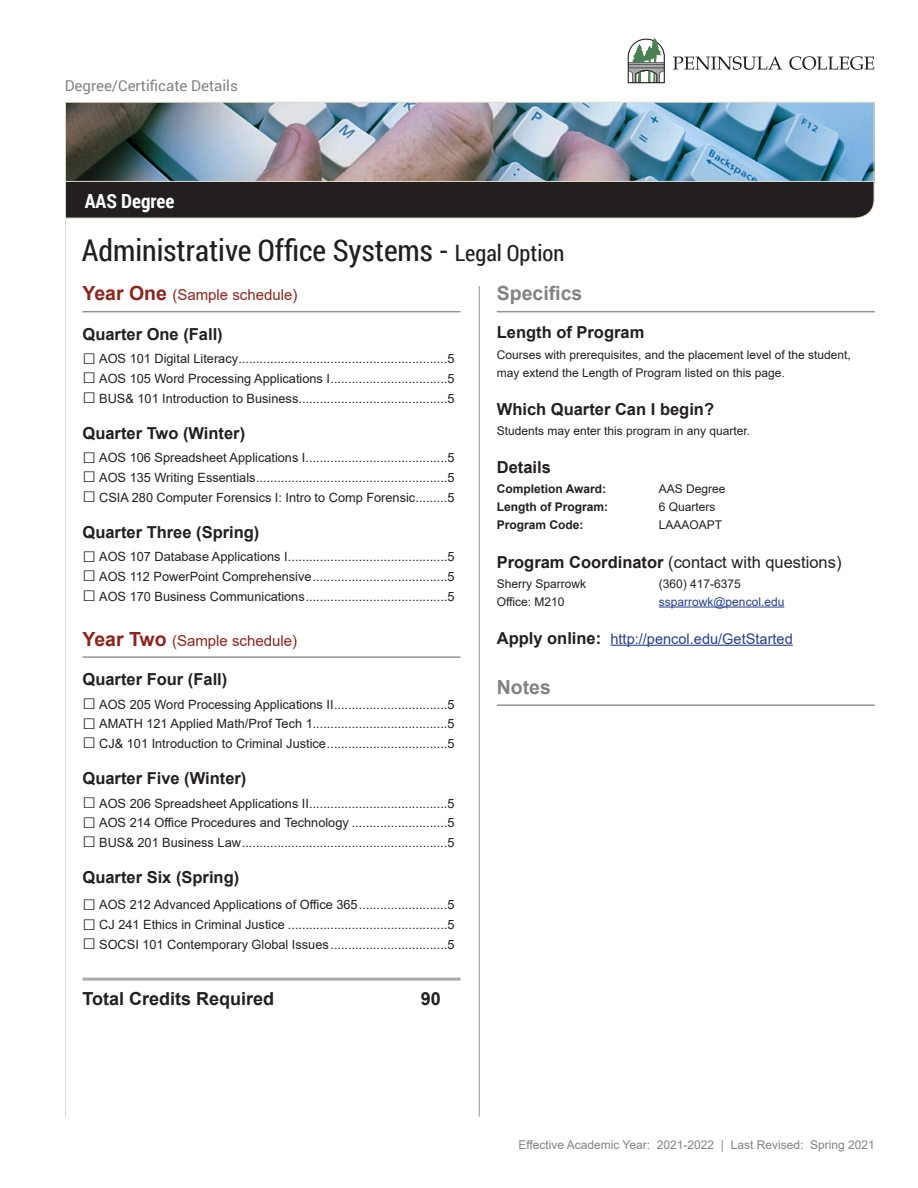
<style>
.page{position:relative;width:918px;height:1188px;background:#fff}
.page>*{position:absolute;margin:0;border:0;box-sizing:border-box;transform-origin:0 0}
.main_title{font:30px "Roboto Condensed";color:#231f20}
.Gray_Details_Titles{font:700 19.5px "Arial";color:#808285}
.Degree{font:700 19.5px "Roboto Condensed";color:#fff}
.Credit_Total{font:700 18px "Arial";color:#231f20}
.Quarter_Title{font:700 16.5px "Arial";color:#231f20}
.Body_Title{font:700 16.5px "Arial";color:#231f20}
.Body_Title-2{font:16.5px "Arial";color:#231f20}
.Year_Title{font:15px "Arial";color:#8c251c}
.t1{font:15px "Roboto";color:#808285}
.Body_Title-3{font:14.55px "Arial";color:#253f8e}
.Class_List{font:12.75px "Arial";color:#231f20}
.Body_Copy{font:12px/18px "Arial";color:#231f20}
.t2{font:12px "Arial";color:#808285}
.Body_Copy-2{font:700 12px "Arial";color:#231f20}
.Body_Copy-3{font:12px "Arial";color:#253f8e}
.s1{font-size:22.5px}
.s2{font-weight:700;font-size:19.5px}
.s3{font-weight:700;font-size:22.5px}
.s4{font-weight:700}
.s5{font-weight:700;font-size:16.5px;color:#231f20}
</style>
<div class="page">
<hr style="left:65px;top:181px;width:1px;height:936px;background:#e0dac6">
<hr style="left:479px;top:286px;width:1px;height:831px;background:#939598">
<div style="left:66px;top:138px;width:809px;height:81px;background:#231f20"></div>
<img style="left:67px;top:104px;width:805px;height:76px">
<div style="left:65px;top:102px;width:809px;height:80px;border:1px solid #e0dac6"></div>
<svg style="left:673px;top:56px;width:109px;height:14px"></svg>
<svg style="left:789px;top:56px;width:85px;height:14px"></svg>
<svg style="left:628px;top:38px;width:37px;height:45px"></svg>
<hr style="left:82px;top:311px;width:378px;height:1px;background:#939598">
<hr style="left:82px;top:656px;width:378px;height:2px;background:#939598">
<hr style="left:82px;top:978px;width:378px;height:3px;background:#a8a9ad">
<hr style="left:497px;top:311px;width:378px;height:1px;background:#939598">
<hr style="left:659px;top:607px;width:125px;height:1px;background:#253f8e">
<hr style="left:610px;top:645px;width:183px;height:1px;background:#253f8e">
<hr style="left:497px;top:704px;width:378px;height:2px;background:#939598">
<p class="t1" style="left:65px;top:76px;width:175px">Degree/Certificate Details</p>
<p class="Degree" style="left:85px;top:187px;width:91px">AAS Degree</p>
<p class="main_title" style="left:82px;top:230px;width:484px">Administrative Office Systems - <span class="s1">Legal Option</span></p>
<p class="Year_Title" style="left:82px;top:285px;width:217px"><span class="s2">Year One</span> (Sample schedule)</p>
<p class="Quarter_Title" style="left:82px;top:322px;width:142px">Quarter One (Fall)</p>
<p class="Class_List" style="left:82px;top:350px;width:373px"><span class="s3">□</span> AOS 101 Digital Literacy...........................................................5</p>
<p class="Class_List" style="left:82px;top:370px;width:373px"><span class="s3">□</span> AOS 105 Word Processing Applications I.................................5</p>
<p class="Class_List" style="left:82px;top:389px;width:373px"><span class="s3">□</span> BUS&amp; 101 Introduction to Business..........................................5</p>
<p class="Quarter_Title" style="left:82px;top:421px;width:164px">Quarter Two (Winter)</p>
<p class="Class_List" style="left:82px;top:449px;width:373px"><span class="s3">□</span> AOS 106 Spreadsheet Applications I........................................5</p>
<p class="Class_List" style="left:82px;top:469px;width:373px"><span class="s3">□</span> AOS 135 Writing Essentials......................................................5</p>
<p class="Class_List" style="left:82px;top:488px;width:373px"><span class="s3">□</span> CSIA 280 Computer Forensics I: Intro to Comp Forensic.........5</p>
<p class="Quarter_Title" style="left:82px;top:520px;width:178px">Quarter Three (Spring)</p>
<p class="Class_List" style="left:82px;top:548px;width:373px"><span class="s3">□</span> AOS 107 Database Applications I.............................................5</p>
<p class="Class_List" style="left:82px;top:568px;width:373px"><span class="s3">□</span> AOS 112 PowerPoint Comprehensive......................................5</p>
<p class="Class_List" style="left:82px;top:587px;width:373px"><span class="s3">□</span> AOS 170 Business Communications........................................5</p>
<p class="Year_Title" style="left:82px;top:630px;width:216px"><span class="s2">Year Two</span> (Sample schedule)</p>
<p class="Quarter_Title" style="left:82px;top:668px;width:146px">Quarter Four (Fall)</p>
<p class="Class_List" style="left:82px;top:695px;width:373px"><span class="s3">□</span> AOS 205 Word Processing Applications II................................5</p>
<p class="Class_List" style="left:82px;top:715px;width:373px"><span class="s3">□</span> AMATH 121 Applied Math/Prof Tech 1......................................5</p>
<p class="Class_List" style="left:82px;top:735px;width:373px"><span class="s3">□</span> CJ&amp; 101 Introduction to Criminal Justice..................................5</p>
<p class="Quarter_Title" style="left:82px;top:767px;width:165px">Quarter Five (Winter)</p>
<p class="Class_List" style="left:82px;top:794px;width:373px"><span class="s3">□</span> AOS 206 Spreadsheet Applications II.......................................5</p>
<p class="Class_List" style="left:82px;top:814px;width:373px"><span class="s3">□</span> AOS 214 Office Procedures and Technology ...........................5</p>
<p class="Class_List" style="left:82px;top:834px;width:373px"><span class="s3">□</span> BUS&amp; 201 Business Law..........................................................5</p>
<p class="Quarter_Title" style="left:82px;top:866px;width:158px">Quarter Six (Spring)</p>
<p class="Class_List" style="left:82px;top:896px;width:373px"><span class="s3">□</span> AOS 212 Advanced Applications of Office 365.........................5</p>
<p class="Class_List" style="left:82px;top:916px;width:373px"><span class="s3">□</span> CJ 241 Ethics in Criminal Justice .............................................5</p>
<p class="Class_List" style="left:82px;top:936px;width:373px"><span class="s3">□</span> SOCSI 101 Contemporary Global Issues .................................5</p>
<p class="Gray_Details_Titles" style="left:497px;top:280px;width:87px">Specifics</p>
<p class="Body_Title" style="left:497px;top:321px;width:149px">Length of Program</p>
<p class="Body_Copy" style="left:497px;top:345px;width:356px">Courses with prerequisites, and the placement level of the student, may extend the Length of Program listed on this page.</p>
<p class="Body_Title" style="left:497px;top:397px;width:219px">Which Quarter Can I begin?</p>
<p class="Body_Copy" style="left:497px;top:422px;width:255px">Students may enter this program in any quarter.</p>
<p class="Body_Title" style="left:497px;top:456px;width:56px">Details</p>
<p class="Body_Copy-2" style="left:497px;top:481px;width:111px">Completion Award:</p>
<p class="Body_Copy" style="left:659px;top:480px;width:68px">AAS Degree</p>
<p class="Body_Copy-2" style="left:497px;top:499px;width:113px">Length of Program:</p>
<p class="Body_Copy" style="left:659px;top:498px;width:58px">6 Quarters</p>
<p class="Body_Copy-2" style="left:497px;top:517px;width:88px">Program Code:</p>
<p class="Body_Copy" style="left:659px;top:516px;width:65px">LAAAOAPT</p>
<p class="Body_Title-2" style="left:497px;top:550px;width:346px"><span class="s4">Program Coordinator</span> (contact with questions)</p>
<p class="Body_Copy" style="left:497px;top:574px;width:91px">Sherry Sparrowk</p>
<p class="Body_Copy" style="left:659px;top:574px;width:84px">(360) 417-6375</p>
<p class="Body_Copy" style="left:497px;top:592px;width:69px">Office: M210</p>
<p class="Body_Copy-3" style="left:659px;top:593px;width:127px">ssparrowk@pencol.edu</p>
<p class="Body_Title-3" style="left:497px;top:629px;width:298px"><span class="s5">Apply online:</span> http://pencol.edu/GetStarted</p>
<p class="Gray_Details_Titles" style="left:497px;top:673px;width:56px">Notes</p>
<p class="Credit_Total" style="left:82px;top:986px;width:193px">Total Credits Required</p>
<p class="Credit_Total" style="left:421px;top:986px;width:22px">90</p>
<p class="t2" style="left:518px;top:1137px;width:358px">Effective Academic Year: 2021-2022 | Last Revised: Spring 2021</p>
</div>
